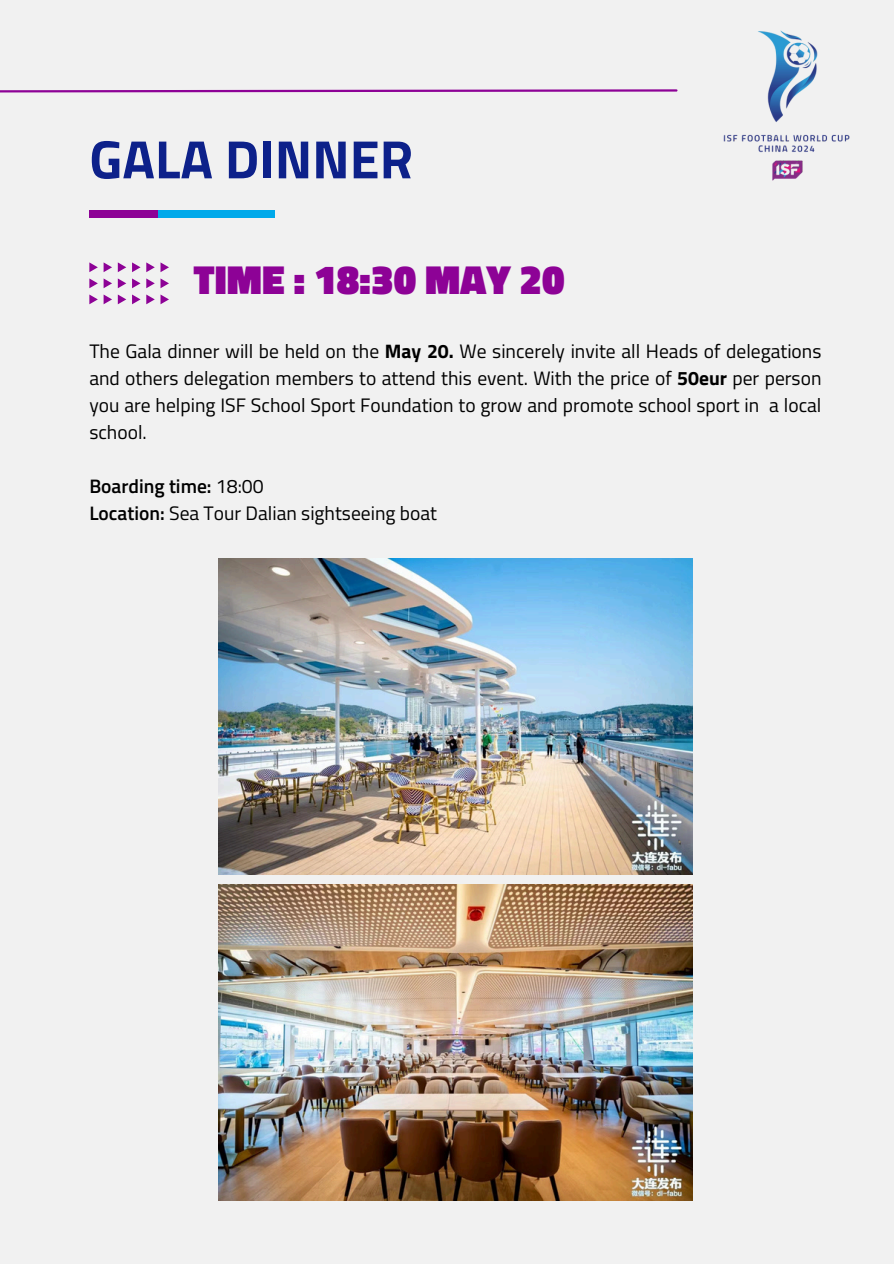
<style>
.page{position:relative;width:894px;height:1264px;background:#fff}
.page>*{position:absolute;margin:0;border:0;box-sizing:border-box;transform-origin:0 0}
.t1{font:700 54px "Titillium Web";color:#0d218a}
.t2{font:900 41.1px "Titillium Web";color:#8d0296}
.t3{font:19.5px/27px "Titillium Web";color:#000;text-align:justify}
.t4{font:600 19.5px "Titillium Web";color:#000}
.s1{font-weight:700}
.s2{font-weight:400}
.s3{font-weight:600}
</style>
<div class="page">
<div style="left:0;top:0;width:893px;height:1263px;background:#f1f1f1"></div>
<svg style="left:0;top:89px;width:678px;height:4px"></svg>
<div style="left:89px;top:210px;width:185px;height:8px;background:#00a9ea"></div>
<div style="left:89px;top:210px;width:69px;height:8px;background:#8d0296"></div>
<svg style="left:146px;top:262px;width:23px;height:10px"></svg>
<svg style="left:146px;top:278px;width:23px;height:10px"></svg>
<svg style="left:146px;top:294px;width:23px;height:10px"></svg>
<svg style="left:132px;top:262px;width:8px;height:10px"></svg>
<svg style="left:132px;top:278px;width:8px;height:10px"></svg>
<svg style="left:132px;top:294px;width:8px;height:10px"></svg>
<svg style="left:89px;top:262px;width:37px;height:42px"></svg>
<img style="left:723px;top:30px;width:127px;height:151px">
<img style="left:218px;top:884px;width:474px;height:316px">
<img style="left:218px;top:558px;width:474px;height:317px">
<p class="t1" style="left:89px;top:117px;width:325px">GALA DINNER</p>
<p class="t2" style="left:193px;top:247px;width:373px">TIME : 18:30 MAY 20</p>
<p class="t3" style="left:89px;top:337px;width:733px">The Gala dinner will be held on the <span class="s1">May 20.</span> We sincerely invite all Heads of delegations and others delegation members to attend this event. With the price of <span class="s1">50eur</span> per person you are helping ISF School Sport Foundation to grow and promote school sport in a local school.</p>
<p class="t4" style="left:89px;top:471px;width:176px">Boarding time: <span class="s2">18:00</span></p>
<p class="t3" style="left:89px;top:499px;width:349px"><span class="s3">Location:</span> Sea Tour Dalian sightseeing boat</p>
</div>
